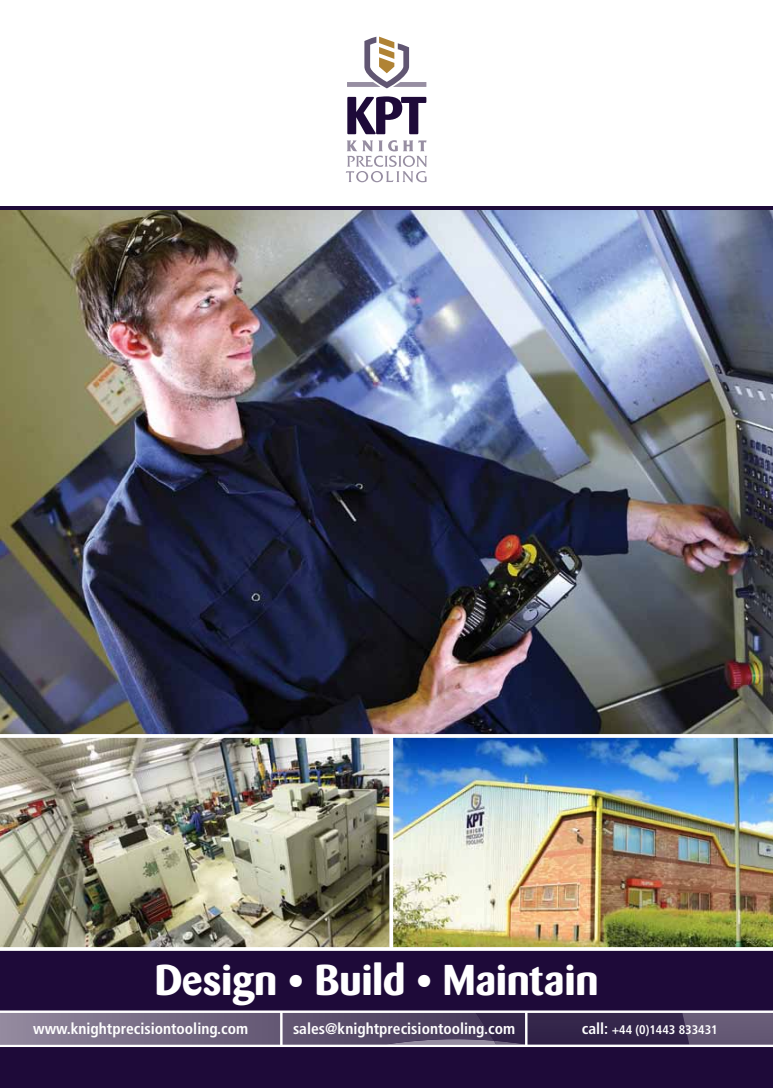
<style>
.page{position:relative;width:773px;height:1088px;background:#fff}
.page>*{position:absolute;margin:0;border:0;box-sizing:border-box;transform-origin:0 0}
.t1{font:700 42.62px "Barmeno";color:#fff}
.t2{font:700 condensed 15.5px "Frutiger";color:#fff}
.t3{font:700 condensed 12.5px "Frutiger";color:#fff}
.s1{font-size:15.5px}
</style>
<div class="page">
<div style="left:0;top:206px;width:772px;height:882px;background:#1e0a39"></div>
<img style="left:0;top:211px;width:772px;height:523px">
<svg style="left:0;top:1013px;width:772px;height:31px;background:#5d516e"></svg>
<hr style="left:0;top:1010px;width:772px;height:3px;background:#fff">
<hr style="left:0;top:1044px;width:772px;height:3px;background:#fff">
<hr style="left:280px;top:1012px;width:2px;height:34px;background:#fff">
<hr style="left:525px;top:1012px;width:2px;height:34px;background:#fff">
<img style="left:0;top:738px;width:389px;height:209px">
<img style="left:393px;top:738px;width:379px;height:209px">
<svg style="left:0;top:734px;width:772px;height:4px;background:#f4f5f7"></svg>
<svg style="left:0;top:947px;width:772px;height:4px;background:#f4f3f3"></svg>
<svg style="left:389px;top:736px;width:4px;height:212px"></svg>
<svg style="left:346px;top:140px;width:81px;height:43px"></svg>
<svg style="left:347px;top:96px;width:79px;height:38px"></svg>
<svg style="left:347px;top:37px;width:79px;height:51px"></svg>
<h1 class="t1" style="left:155px;top:954px;width:445px">Design • Build • Maintain</h1>
<p class="t2" style="left:33px;top:1019px;width:216px">www.knightprecisiontooling.com</p>
<p class="t2" style="left:293px;top:1019px;width:223px">sales@knightprecisiontooling.com</p>
<p class="t3" style="left:581px;top:1022px;width:137px"><span class="s1">call:</span> +44 (0)1443 833431</p>
</div>
